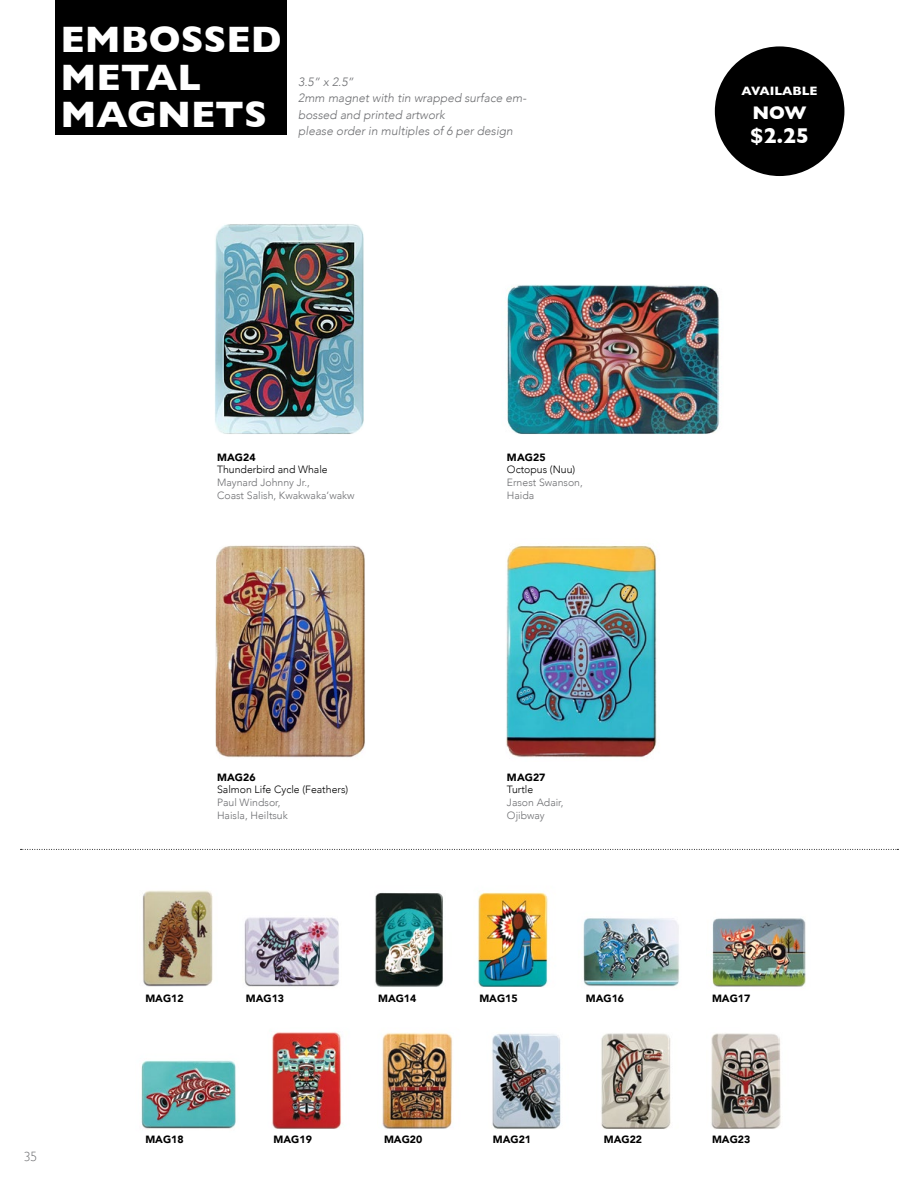
<style>
.page{position:relative;width:918px;height:1188px;background:#fff}
.page>*{position:absolute;margin:0;border:0;box-sizing:border-box;transform-origin:0 0}
.t1{font:700 37.5px/37.5px "Gill Sans";color:#fff}
.t2{font:700 21.9px "Gill Sans";color:#fff}
.t3{font:700 18.6px "Gill Sans";color:#fff}
.t4{font:300 13.5px "Gill Sans";color:#6d6e71}
.t5{font:700 12.45px "Gill Sans";color:#fff}
.t6{font:italic 300 12px/16.5px "Avenir";color:#6d6e71}
.t7{font:300 10.5px/12.6px "Avenir";color:#6d6e71}
.t8{font:900 10.5px "Avenir";color:#000}
.t9{font:300 10.5px "Avenir";color:#000}
</style>
<div class="page">
<div style="left:55px;top:0;width:231px;height:135px;background:#000"></div>
<img style="left:215px;top:224px;width:149px;height:210px">
<img style="left:216px;top:545px;width:149px;height:213px">
<img style="left:506px;top:545px;width:151px;height:213px">
<img style="left:507px;top:284px;width:213px;height:150px">
<div style="left:715px;top:46px;width:129px;height:130px;background:#000;border-radius:50%"></div>
<svg style="left:21px;top:849px;width:877px;height:1px"></svg>
<img style="left:143px;top:890px;width:70px;height:97px">
<img style="left:244px;top:917px;width:95px;height:70px">
<img style="left:375px;top:892px;width:68px;height:95px">
<img style="left:478px;top:892px;width:70px;height:95px">
<img style="left:141px;top:1060px;width:96px;height:69px">
<img style="left:712px;top:918px;width:94px;height:69px">
<img style="left:583px;top:918px;width:96px;height:69px">
<img style="left:270px;top:1030px;width:71px;height:99px">
<img style="left:382px;top:1033px;width:71px;height:96px">
<img style="left:492px;top:1033px;width:69px;height:96px">
<img style="left:711px;top:1033px;width:70px;height:96px">
<img style="left:601px;top:1033px;width:70px;height:96px">
<h1 class="t1" style="left:60px;top:20px;width:223px">EMBOSSED<br>METAL<br>MAGNETS</h1>
<p class="t6" style="left:298px;top:73px;width:230px">3.5” x 2.5”<br>2mm magnet with tin wrapped surface em&shy;bossed and printed artwork<br>please order in multiples of 6 per design</p>
<p class="t5" style="left:742px;top:81px;width:78px">AVAILABLE</p>
<h3 class="t3" style="left:753px;top:98px;width:56px">NOW</h3>
<h2 class="t2" style="left:750px;top:118px;width:60px">$2.25</h2>
<p class="t4" style="left:24px;top:1146px;width:15px">35</p>
<p class="t8" style="left:217px;top:448px;width:40px">MAG24</p>
<p class="t9" style="left:217px;top:464px;width:112px">Thunderbird and Whale</p>
<p class="t7" style="left:217px;top:476px;width:139px">Maynard Johnny Jr.,<br>Coast Salish, Kwakwaka’wakw</p>
<p class="t8" style="left:507px;top:448px;width:40px">MAG25</p>
<p class="t9" style="left:507px;top:464px;width:70px">Octopus (Nuu)</p>
<p class="t7" style="left:507px;top:476px;width:77px">Ernest Swanson,<br>Haida</p>
<p class="t8" style="left:217px;top:768px;width:40px">MAG26</p>
<p class="t9" style="left:217px;top:784px;width:133px">Salmon Life Cycle (Feathers)</p>
<p class="t7" style="left:217px;top:796px;width:72px">Paul Windsor,<br>Haisla, Heiltsuk</p>
<p class="t8" style="left:507px;top:768px;width:40px">MAG27</p>
<p class="t9" style="left:507px;top:784px;width:28px">Turtle</p>
<p class="t7" style="left:507px;top:796px;width:58px">Jason Adair,<br>Ojibway</p>
<p class="t8" style="left:145px;top:989px;width:40px">MAG12</p>
<p class="t8" style="left:145px;top:1131px;width:40px">MAG18</p>
<p class="t8" style="left:246px;top:989px;width:40px">MAG13</p>
<p class="t8" style="left:274px;top:1131px;width:40px">MAG19</p>
<p class="t8" style="left:378px;top:989px;width:40px">MAG14</p>
<p class="t8" style="left:384px;top:1131px;width:40px">MAG20</p>
<p class="t8" style="left:479px;top:989px;width:40px">MAG15</p>
<p class="t8" style="left:493px;top:1131px;width:40px">MAG21</p>
<p class="t8" style="left:586px;top:989px;width:40px">MAG16</p>
<p class="t8" style="left:604px;top:1131px;width:40px">MAG22</p>
<p class="t8" style="left:712px;top:989px;width:40px">MAG17</p>
<p class="t8" style="left:712px;top:1131px;width:40px">MAG23</p>
</div>
